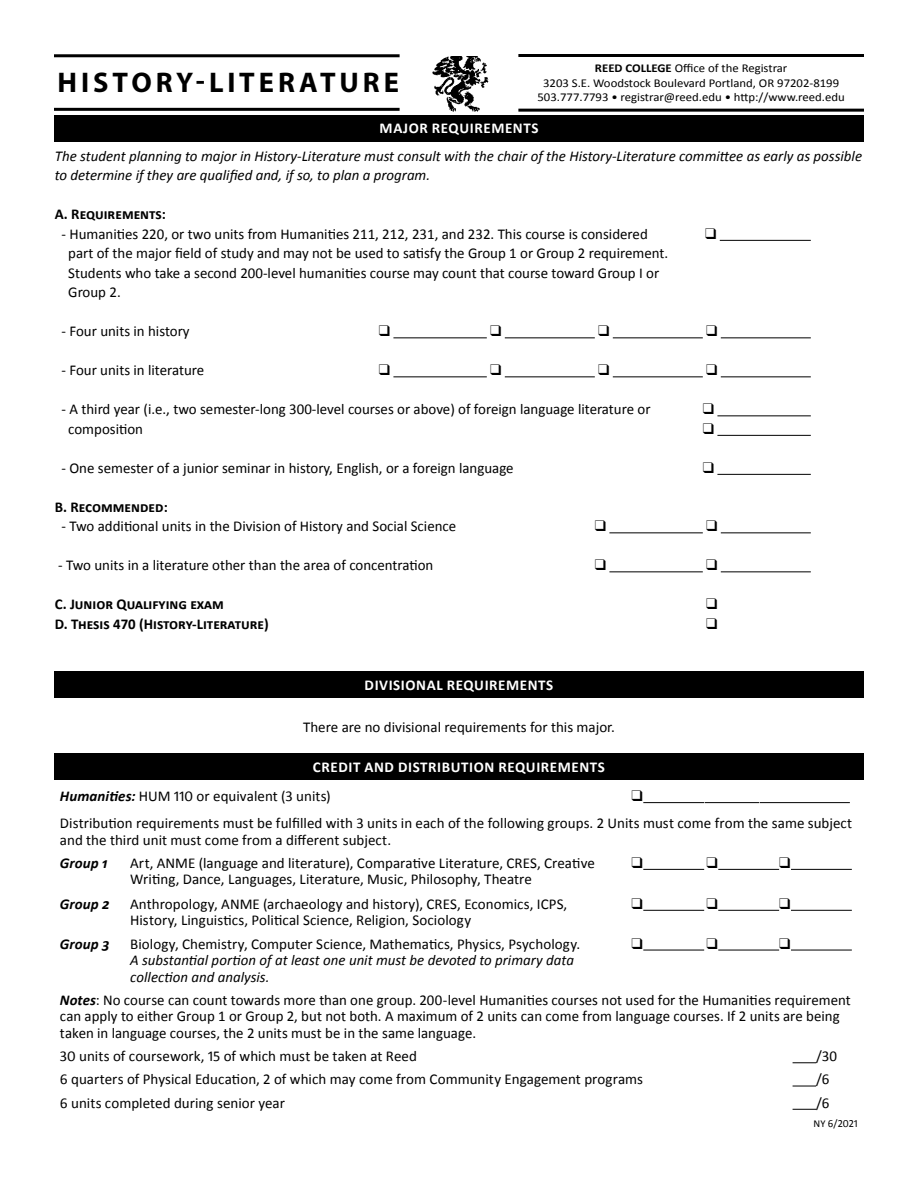
<style>
.page{position:relative;width:918px;height:1188px;background:#fff}
.page>*{position:absolute;margin:0;border:0;box-sizing:border-box;transform-origin:0 0}
.t1{font:700 28.5px "Myriad Pro";letter-spacing:.13em;color:#000}
.t2{font:15px/16.5px "Calibri";color:#000}
.t3{font:italic 15px/19.5px "Calibri";color:#000}
.t4{font:700 15px "Calibri";color:#000}
.t5{font:700 15px "Calibri";letter-spacing:.04em;color:#fff}
.t6{font:italic 700 15px "Calibri";letter-spacing:.005em;color:#000}
.t7{font:12px/14.4px "Calibri";color:#000;text-align:center;scale:1.06 1}
.t8{font:10.95px "Calibri";color:#000;scale:.96 1}
.s1{font-weight:700}
.s2{font-weight:700;font-style:italic}
.s3{font-size:10.5px}
</style>
<div class="page">
<hr style="left:54px;top:108px;width:346px;height:3px;background:#000">
<hr style="left:54px;top:54px;width:346px;height:3px;background:#000">
<hr style="left:518px;top:109px;width:346px;height:3px;background:#000">
<hr style="left:518px;top:54px;width:346px;height:3px;background:#000">
<div style="left:54px;top:115px;width:810px;height:27px;background:#000"></div>
<img style="left:432px;top:56px;width:57px;height:56px">
<div style="left:54px;top:753px;width:810px;height:27px;background:#000"></div>
<div style="left:54px;top:671px;width:810px;height:27px;background:#000"></div>
<hr style="left:720px;top:240px;width:91px;height:1px;background:#000">
<hr style="left:393px;top:337px;width:94px;height:1px;background:#000">
<hr style="left:505px;top:337px;width:90px;height:1px;background:#000">
<hr style="left:613px;top:337px;width:90px;height:1px;background:#000">
<hr style="left:721px;top:337px;width:90px;height:1px;background:#000">
<hr style="left:393px;top:376px;width:94px;height:1px;background:#000">
<hr style="left:505px;top:376px;width:90px;height:1px;background:#000">
<hr style="left:613px;top:376px;width:90px;height:1px;background:#000">
<hr style="left:721px;top:376px;width:90px;height:1px;background:#000">
<hr style="left:717px;top:415px;width:94px;height:1px;background:#000">
<hr style="left:717px;top:435px;width:94px;height:1px;background:#000">
<hr style="left:717px;top:474px;width:94px;height:1px;background:#000">
<hr style="left:609px;top:532px;width:94px;height:1px;background:#000">
<hr style="left:721px;top:532px;width:90px;height:1px;background:#000">
<hr style="left:609px;top:571px;width:94px;height:1px;background:#000">
<hr style="left:721px;top:571px;width:90px;height:1px;background:#000">
<hr style="left:643px;top:802px;width:61px;height:1px;background:#000">
<hr style="left:705px;top:802px;width:54px;height:1px;background:#000">
<hr style="left:760px;top:802px;width:90px;height:1px;background:#000">
<hr style="left:643px;top:869px;width:61px;height:1px;background:#000">
<hr style="left:718px;top:869px;width:61px;height:1px;background:#000">
<hr style="left:791px;top:869px;width:61px;height:1px;background:#000">
<hr style="left:643px;top:910px;width:61px;height:1px;background:#000">
<hr style="left:718px;top:910px;width:61px;height:1px;background:#000">
<hr style="left:791px;top:910px;width:61px;height:1px;background:#000">
<hr style="left:643px;top:950px;width:61px;height:1px;background:#000">
<hr style="left:718px;top:950px;width:61px;height:1px;background:#000">
<hr style="left:791px;top:950px;width:61px;height:1px;background:#000">
<svg style="left:793px;top:1062px;width:23px;height:1px"></svg>
<svg style="left:793px;top:1086px;width:23px;height:1px"></svg>
<svg style="left:793px;top:1109px;width:23px;height:1px"></svg>
<h1 class="t1" style="left:58px;top:64px;width:343px">HISTORY-LITERATURE</h1>
<p class="t7" style="left:538px;top:61px;width:291px"><span class="s1">REED COLLEGE</span> Office of the Registrar<br>3203 S.E. Woodstock Boulevard Portland, OR 97202-8199<br>503.777.7793 • registrar@reed.edu • http://www.reed.edu</p>
<p class="t5" style="left:380px;top:119px;width:160px">MAJOR REQUIREMENTS</p>
<p class="t3" style="left:55px;top:145px;width:809px">The student planning to major in History-Literature must consult with the chair of the History-Literature committee as early as possible to determine if they are qualified and, if so, to plan a program.</p>
<p class="t4" style="left:55px;top:205px;width:113px">A. Requirements:</p>
<p class="t2" style="left:62px;top:225px;width:588px">- Humanities 220, or two units from Humanities 211, 212, 231, and 232. This course is considered</p>
<p class="t2" style="left:68px;top:243px;width:602px;line-height:19.5px">part of the major field of study and may not be used to satisfy the Group 1 or Group 2 requirement.<br>Students who take a second 200-level humanities course may count that course toward Group I or<br>Group 2.</p>
<p class="t2" style="left:62px;top:323px;width:130px">- Four units in history</p>
<p class="t2" style="left:62px;top:362px;width:144px">- Four units in literature</p>
<p class="t2" style="left:62px;top:401px;width:591px">- A third year (i.e., two semester-long 300-level courses or above) of foreign language literature or</p>
<p class="t2" style="left:68px;top:420px;width:76px">composition</p>
<p class="t2" style="left:62px;top:459px;width:454px">- One semester of a junior seminar in history, English, or a foreign language</p>
<p class="t4" style="left:55px;top:497px;width:114px">B. Recommended:</p>
<p class="t2" style="left:62px;top:518px;width:396px">- Two additional units in the Division of History and Social Science</p>
<p class="t2" style="left:58px;top:557px;width:377px">- Two units in a literature other than the area of concentration</p>
<p class="t4" style="left:55px;top:595px;width:171px">C. Junior Qualifying exam</p>
<p class="t4" style="left:55px;top:614px;width:216px">D. Thesis 470 (History-Literature)</p>
<p class="t5" style="left:365px;top:675px;width:190px">DIVISIONAL REQUIREMENTS</p>
<p class="t2" style="left:303px;top:719px;width:313px">There are no divisional requirements for this major.</p>
<p class="t5" style="left:313px;top:757px;width:293px">CREDIT AND DISTRIBUTION REQUIREMENTS</p>
<p class="t2" style="left:60px;top:788px;width:272px"><span class="s2">Humanities:</span> HUM 110 or equivalent (3 units)</p>
<p class="t2" style="left:60px;top:815px;width:794px">Distribution requirements must be fulfilled with 3 units in each of the following groups. 2 Units must come from the same subject and the third unit must come from a different subject.</p>
<p class="t6" style="left:60px;top:853px;width:49px">Group 1</p>
<p class="t2" style="left:130px;top:855px;width:466px">Art, ANME (language and literature), Comparative Literature, CRES, Creative<br>Writing, Dance, Languages, Literature, Music, Philosophy, Theatre</p>
<p class="t6" style="left:60px;top:894px;width:51px">Group 2</p>
<p class="t2" style="left:130px;top:896px;width:439px">Anthropology, ANME (archaeology and history), CRES, Economics, ICPS,<br>History, Linguistics, Political Science, Religion, Sociology</p>
<p class="t6" style="left:60px;top:934px;width:51px">Group 3</p>
<p class="t2" style="left:130px;top:935px;width:452px">Biology, Chemistry, Computer Science, Mathematics, Physics, Psychology.</p>
<p class="t3" style="left:130px;top:951px;width:445px;line-height:16.5px">A substantial portion of at least one unit must be devoted to primary data collection and analysis.</p>
<p class="t2" style="left:60px;top:992px;width:793px"><span class="s2">Notes</span>: No course can count towards more than one group. 200-level Humanities courses not used for the Humanities requirement can apply to either Group 1 or Group 2, but not both. A maximum of 2 units can come from language courses. If 2 units are being taken in language courses, the 2 units must be in the same language.</p>
<p class="t2" style="left:60px;top:1048px;width:359px">30 units of coursework, 15 of which must be taken at Reed</p>
<p class="t2" style="left:816px;top:1048px;width:22px">/30</p>
<p class="t2" style="left:60px;top:1071px;width:585px">6 quarters of Physical Education, 2 of which may come from Community Engagement programs</p>
<p class="t2" style="left:816px;top:1071px;width:15px">/6</p>
<p class="t2" style="left:60px;top:1094px;width:227px">6 units completed during senior year</p>
<p class="t2" style="left:816px;top:1094px;width:15px">/6</p>
<p class="t8" style="left:813px;top:1117px;width:48px"><span class="s3">NY</span> 6/2021</p>
</div>
